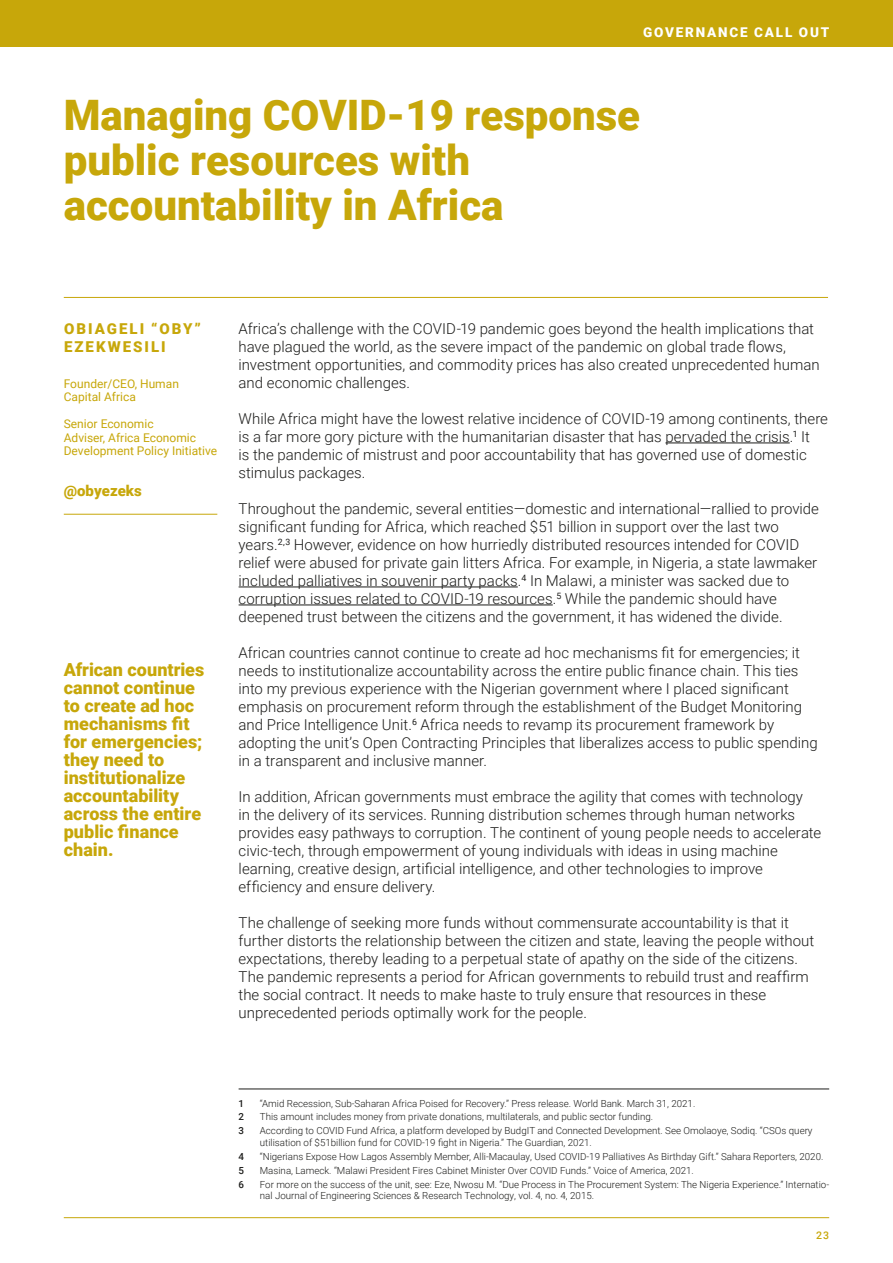
<style>
.page{position:relative;width:893px;height:1263px;background:#fff}
.page>*{position:absolute;margin:0;border:0;box-sizing:border-box;transform-origin:0 0}
.CH_1_Titolo_2{font:900 42px/45px "Roboto";color:#c7a70a}
.Citazione{font:900 18px/18px "Roboto";color:#c7a70a}
.Testo{font:300 15px/18px "Roboto";color:#1d1d1b}
.CH_1_Autore{font:900 15px/18px "Roboto";letter-spacing:.135em;color:#c7a70a}
.CH_1_Autore_social{font:900 15px "Roboto";color:#c7a70a}
.t1{font:900 13.5px "Roboto";letter-spacing:.135em;color:#fff}
.CH_1_Autore_carica{font:12px/13.5px "Roboto";color:#c7a70a}
.t2{font:500 10.5px "Roboto";color:#c7a70a}
.CH_1_Note_chiusura{font:300 9.75px/11.7px "Roboto";color:#1d1d1b}
.CH_1_Note_chiusura-2{font:500 9.75px "Roboto";color:#1d1d1b}
</style>
<div class="page">
<div style="left:0;top:0;width:893px;height:47px;background:#c7a70a"></div>
<hr style="left:64px;top:1217px;width:765px;height:1px;background:#c7a70a">
<hr style="left:665px;top:443px;width:125px;height:1px;background:#1d1d1b">
<hr style="left:239px;top:587px;width:279px;height:1px;background:#1d1d1b">
<hr style="left:239px;top:605px;width:314px;height:1px;background:#1d1d1b">
<hr style="left:239px;top:1088px;width:590px;height:1px;background:#1d1d1b">
<hr style="left:64px;top:514px;width:153px;height:1px;background:#c7a70a">
<hr style="left:64px;top:297px;width:764px;height:1px;background:#c7a70a">
<p class="t1" style="left:643px;top:23px;width:188px">GOVERNANCE CALL OUT</p>
<p class="CH_1_Titolo_2" style="left:64px;top:91px;width:578px">Managing COVID-19 response public resources with accountability in Africa</p>
<p class="CH_1_Autore" style="left:64px;top:319px;width:138px">OBIAGELI “OBY”<br>EZEKWESILI</p>
<p class="CH_1_Autore_carica" style="left:64px;top:376px;width:117px">Founder/CEO, Human<br>Capital Africa</p>
<p class="CH_1_Autore_carica" style="left:64px;top:417px;width:155px">Senior Economic<br>Adviser, Africa Economic<br>Development Policy Initiative</p>
<p class="CH_1_Autore_social" style="left:64px;top:480px;width:80px">@obyezeks</p>
<p class="Citazione" style="left:64px;top:660px;width:142px">African countries cannot continue to create ad hoc mechanisms fit for emergencies; they need to institutionalize accountability across the entire public finance chain.</p>
<p class="Testo" style="left:239px;top:319px;width:582px">Africa’s challenge with the COVID-19 pandemic goes beyond the health implications that have plagued the world, as the severe impact of the pandemic on global trade flows, investment opportunities, and commodity prices has also created unprecedented human and economic challenges.</p>
<p class="Testo" style="left:239px;top:409px;width:591px">While Africa might have the lowest relative incidence of COVID-19 among continents, there is a far more gory picture with the humanitarian disaster that has pervaded the crisis.<sup>1</sup> It<br>is the pandemic of mistrust and poor accountability that has governed use of domestic stimulus packages.</p>
<p class="Testo" style="left:239px;top:499px;width:582px">Throughout the pandemic, several entities—domestic and international—rallied to provide significant funding for Africa, which reached $51 billion in support over the last two years.<sup>2,3</sup> However, evidence on how hurriedly distributed resources intended for COVID relief were abused for private gain litters Africa. For example, in Nigeria, a state lawmaker included palliatives in souvenir party packs.<sup>4</sup> In Malawi, a minister was sacked due to corruption issues related to COVID-19 resources.<sup>5</sup> While the pandemic should have deepened trust between the citizens and the government, it has widened the divide.</p>
<p class="Testo" style="left:239px;top:643px;width:581px">African countries cannot continue to create ad hoc mechanisms fit for emergencies; it needs to institutionalize accountability across the entire public finance chain. This ties into my previous experience with the Nigerian government where I placed significant emphasis on procurement reform through the establishment of the Budget Monitoring and Price Intelligence Unit.<sup>6</sup> Africa needs to revamp its procurement framework by adopting the unit’s Open Contracting Principles that liberalizes access to public spending in a transparent and inclusive manner.</p>
<p class="Testo" style="left:239px;top:787px;width:584px">In addition, African governments must embrace the agility that comes with technology<br>in the delivery of its services. Running distribution schemes through human networks provides easy pathways to corruption. The continent of young people needs to accelerate civic-tech, through empowerment of young individuals with ideas in using machine learning, creative design, artificial intelligence, and other technologies to improve efficiency and ensure delivery.</p>
<p class="Testo" style="left:239px;top:913px;width:577px">The challenge of seeking more funds without commensurate accountability is that it further distorts the relationship between the citizen and state, leaving the people without expectations, thereby leading to a perpetual state of apathy on the side of the citizens.<br>The pandemic represents a period for African governments to rebuild trust and reaffirm the social contract. It needs to make haste to truly ensure that resources in these unprecedented periods optimally work for the people.</p>
<p class="CH_1_Note_chiusura-2" style="left:239px;top:1096px;width:7px">1</p>
<p class="CH_1_Note_chiusura" style="left:260px;top:1097px;width:437px">“Amid Recession, Sub-Saharan Africa Poised for Recovery.” Press release. World Bank. March 31, 2021.</p>
<p class="CH_1_Note_chiusura-2" style="left:239px;top:1110px;width:7px">2</p>
<p class="CH_1_Note_chiusura" style="left:260px;top:1111px;width:395px">This amount includes money from private donations, multilaterals, and public sector funding.</p>
<p class="CH_1_Note_chiusura-2" style="left:239px;top:1124px;width:7px">3</p>
<p class="CH_1_Note_chiusura" style="left:260px;top:1125px;width:554px">According to COVID Fund Africa, a platform developed by BudgIT and Connected Development. See Omolaoye, Sodiq. “CSOs query utilisation of $51billion fund for COVID-19 fight in Nigeria.” The Guardian, 2021.</p>
<p class="CH_1_Note_chiusura-2" style="left:239px;top:1149px;width:7px">4</p>
<p class="CH_1_Note_chiusura" style="left:260px;top:1150px;width:565px">“Nigerians Expose How Lagos Assembly Member, Alli-Macaulay, Used COVID-19 Palliatives As Birthday Gift.” Sahara Reporters, 2020.</p>
<p class="CH_1_Note_chiusura-2" style="left:239px;top:1163px;width:7px">5</p>
<p class="CH_1_Note_chiusura" style="left:260px;top:1164px;width:436px">Masina, Lameck. “Malawi President Fires Cabinet Minister Over COVID Funds.” Voice of America, 2021.</p>
<p class="CH_1_Note_chiusura-2" style="left:239px;top:1177px;width:7px">6</p>
<p class="CH_1_Note_chiusura" style="left:260px;top:1178px;width:571px">For more on the success of the unit, see: Eze, Nwosu M. “Due Process in The Procurement System: The Nigeria Experience.” Internatio&shy;nal Journal of Engineering Sciences &amp; Research Technology, vol. 4, no. 4, 2015.</p>
<p class="t2" style="left:816px;top:1228px;width:14px">23</p>
</div>
